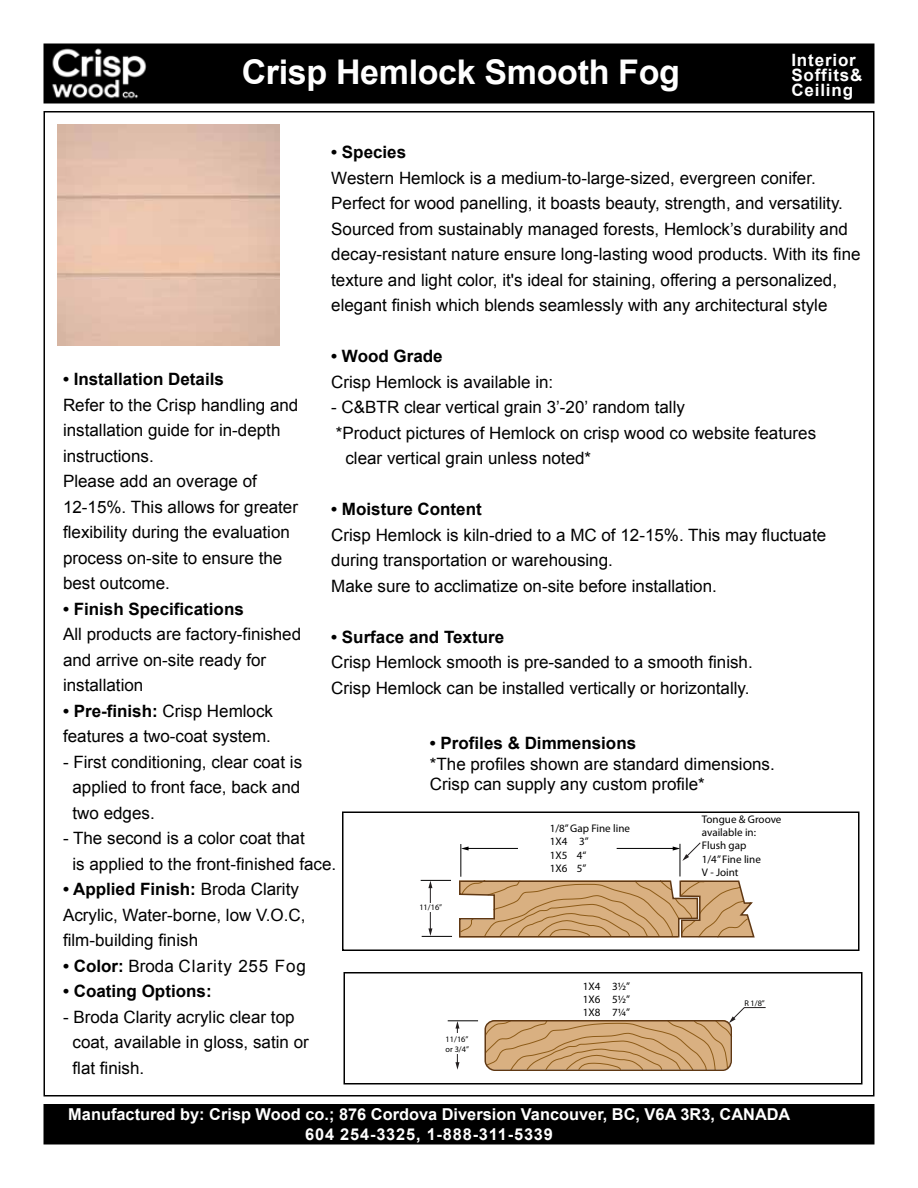
<style>
.page{position:relative;width:918px;height:1188px;background:#fff}
.page>*{position:absolute;margin:0;border:0;box-sizing:border-box;transform-origin:0 0}
.t1{font:700 34.05px "Arial";letter-spacing:-.01em;color:#fff}
.t2{font:16.95px/25.5px "Arial";color:#000}
.t3{font:700 16.95px "Arial";color:#000}
.t4{font:16.95px "Arial";letter-spacing:.05em;color:#000}
.t5{font:700 16.95px/14.9px "Arial";letter-spacing:.05em;color:#fff}
.t6{font:700 16.35px/19.6px "Arial";color:#fff;text-align:center}
.t7{font:11.1px/13.2px "Myriad Pro";color:#000}
.t8{font:8.25px/9.9px "Myriad Pro";color:#000}
.s1{font-weight:700}
</style>
<div class="page">
<div style="left:344px;top:972px;width:518px;height:112px;border:2px solid #000"></div>
<hr style="left:448px;top:1020px;width:30px;height:1px;background:#000">
<svg style="left:484px;top:1007px;width:282px;height:64px"></svg>
<hr style="left:457px;top:1027px;width:1px;height:37px;background:#231f20">
<svg style="left:455px;top:1021px;width:4px;height:8px"></svg>
<svg style="left:455px;top:1062px;width:4px;height:8px"></svg>
<div style="left:453px;top:1034px;width:7px;height:20px;background:#fff"></div>
<hr style="left:430px;top:887px;width:1px;height:43px;background:#231f20">
<svg style="left:428px;top:881px;width:4px;height:7px"></svg>
<svg style="left:428px;top:928px;width:4px;height:8px"></svg>
<div style="left:418px;top:903px;width:24px;height:9px;background:#fff"></div>
<hr style="left:421px;top:880px;width:30px;height:1px;background:#000">
<hr style="left:422px;top:936px;width:30px;height:1px;background:#000">
<hr style="left:680px;top:844px;width:1px;height:32px;background:#000">
<svg style="left:459px;top:880px;width:296px;height:58px"></svg>
<hr style="left:460px;top:844px;width:1px;height:33px;background:#000">
<hr style="left:617px;top:848px;width:57px;height:1px;background:#000">
<svg style="left:673px;top:842px;width:28px;height:19px"></svg>
<hr style="left:467px;top:848px;width:51px;height:1px;background:#000">
<svg style="left:461px;top:847px;width:8px;height:4px"></svg>
<div style="left:342px;top:812px;width:518px;height:139px;border:2px solid #000"></div>
<div style="left:44px;top:44px;width:830px;height:60px;background:#000;border:2px solid #000"></div>
<img style="left:45px;top:43px;width:106px;height:85px">
<div style="left:44px;top:1104px;width:830px;height:40px;background:#000"></div>
<h1 class="t1" style="left:242px;top:50px;width:440px">Crisp Hemlock Smooth Fog</h1>
<p class="t5" style="left:791px;top:53px;width:73px">Interior<br>Soffits&amp;</p>
<p class="t5" style="left:791px;top:83px;width:63px">Ceiling</p>
<p class="t3" style="left:331px;top:141px;width:76px">• Species</p>
<p class="t2" style="left:331px;top:165px;width:531px">Western Hemlock is a medium-to-large-sized, evergreen conifer.<br>Perfect for wood panelling, it boasts beauty, strength, and versatility.<br>Sourced from sustainably managed forests, Hemlock’s durability and decay-resistant nature ensure long-lasting wood products. With its fine texture and light color, it's ideal for staining, offering a personalized, elegant finish which blends seamlessly with any architectural style</p>
<p class="t3" style="left:331px;top:345px;width:113px">• Wood Grade</p>
<p class="t2" style="left:331px;top:369px;width:224px">Crisp Hemlock is available in:</p>
<p class="t2" style="left:331px;top:395px;width:355px">- C&amp;BTR clear vertical grain 3’-20’ random tally</p>
<p class="t2" style="left:336px;top:420px;width:482px">*Product pictures of Hemlock on crisp wood co website features</p>
<p class="t2" style="left:345px;top:446px;width:247px">clear vertical grain unless noted*</p>
<p class="t3" style="left:331px;top:498px;width:152px">• Moisture Content</p>
<p class="t2" style="left:331px;top:522px;width:496px">Crisp Hemlock is kiln-dried to a MC of 12-15%. This may fluctuate during transportation or warehousing.<br>Make sure to acclimatize on-site before installation.</p>
<p class="t3" style="left:331px;top:626px;width:174px">• Surface and Texture</p>
<p class="t2" style="left:331px;top:650px;width:423px">Crisp Hemlock smooth is pre-sanded to a smooth finish.<br>Crisp Hemlock can be installed vertically or horizontally.</p>
<p class="t3" style="left:63px;top:368px;width:162px">• Installation Details</p>
<p class="t2" style="left:63px;top:392px;width:237px">Refer to the Crisp handling and installation guide for in-depth instructions.<br>Please add an overage of<br>12-15%. This allows for greater flexibility during the evaluation process on-site to ensure the best outcome.</p>
<p class="t3" style="left:63px;top:597px;width:182px">• Finish Specifications</p>
<p class="t2" style="left:63px;top:622px;width:240px">All products are factory-finished and arrive on-site ready for installation</p>
<p class="t2" style="left:63px;top:698px;width:212px"><span class="s1">• Pre-finish:</span> Crisp Hemlock features a two-coat system.</p>
<p class="t2" style="left:73px;top:749px;width:231px;text-align:justify;text-indent:-9px">- First conditioning, clear coat is applied to front face, back and two edges.</p>
<p class="t2" style="left:73px;top:826px;width:265px;text-indent:-9px">- The second is a color coat that<br>is applied to the front-finished face.</p>
<p class="t2" style="left:63px;top:877px;width:244px"><span class="s1">• Applied Finish:</span> Broda Clarity<br>Acrylic, Water-borne, low V.O.C, film-building finish</p>
<p class="t4" style="left:63px;top:955px;width:244px"><span class="s1">• Color:</span> Broda Clarity 255 Fog</p>
<p class="t3" style="left:63px;top:980px;width:150px">• Coating Options:</p>
<p class="t2" style="left:73px;top:1004px;width:238px;text-indent:-9px">- Broda Clarity acrylic clear top coat, available in gloss, satin or flat finish.</p>
<p class="t3" style="left:430px;top:732px;width:208px">• Profiles &amp; Dimmensions</p>
<p class="t2" style="left:430px;top:754px;width:347px;line-height:20.4px">*The profiles shown are standard dimensions.<br>Crisp can supply any custom profile*</p>
<p class="t7" style="left:702px;top:812px;width:81px">Tongue &amp; Groove available in:<br>Flush gap<br>1/4” Fine line<br>V - Joint</p>
<p class="t7" style="left:550px;top:822px;width:82px">1/8” Gap Fine line<br>1X4 3”<br>1X5 4“<br>1X6 5”</p>
<p class="t8" style="left:419px;top:902px;width:24px">11/16”</p>
<p class="t7" style="left:583px;top:979px;width:49px;text-align:justify">1X4 3½” 1X6 5½” 1X8 7¼”</p>
<p class="t8" style="left:744px;top:998px;width:22px">R 1/8”</p>
<p class="t8" style="left:446px;top:1034px;width:25px">11/16” or 3/4”</p>
<p class="t6" style="left:68px;top:1105px;width:724px">Manufactured by: Crisp Wood co.; 876 Cordova Diversion Vancouver, BC, V6A 3R3, CANADA<br>604 254-3325, 1-888-311-5339</p>
</div>
